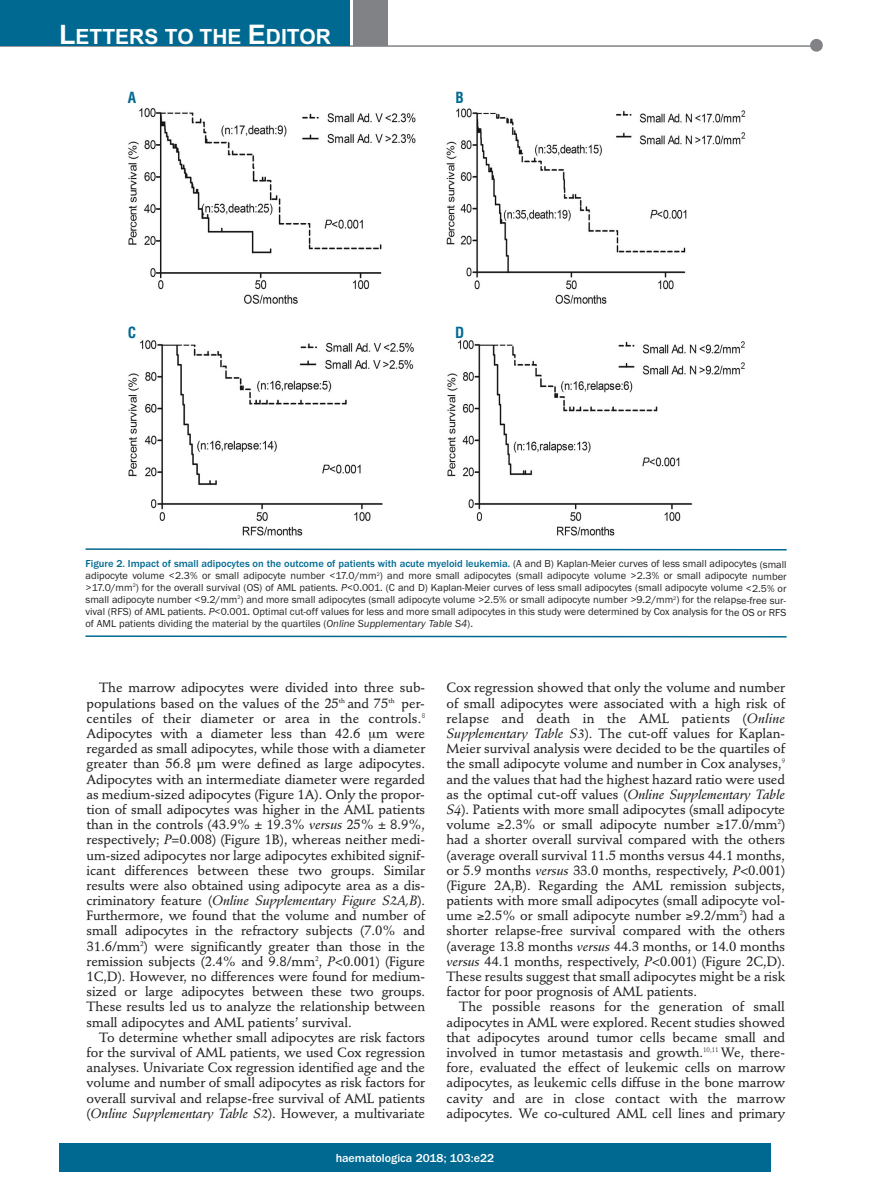
<style>
.page{position:relative;width:893px;height:1191px;background:#fff}
.page>*{position:absolute;margin:0;border:0;box-sizing:border-box;transform-origin:0 0}
.t1{font:700 21px "Arial";color:#fff}
.t2{font:700 condensed 15px "Helvetica";color:#006991}
.t3{font:500 13.35px/15.1px "Stempel Schneidler";letter-spacing:-.005em;color:#231f20;text-align:justify}
.t4{font:italic 13.35px "Stempel Schneidler Med";letter-spacing:-.005em;color:#231f20}
.t5{font:500 12px "Franklin Gothic";color:#fff}
.t6{font:10.5px/12px "Franklin Gothic";color:#231f20;text-align:justify}
.s1{font-size:27px}
.s2{font-weight:500;color:#006991}
.s3{font-style:italic}
.s4{font-family:"Stempel Schneidler Med";font-weight:400;font-style:italic}
.s5{font-family:"Stempel Schneidler";font-weight:500;font-style:normal}
</style>
<div class="page">
<div style="left:59px;top:1143px;width:712px;height:28px;background:#006991"></div>
<hr style="left:0;top:45px;width:820px;height:2px;background:#808285">
<div style="left:810px;top:39px;width:13px;height:13px;background:#808285;border-radius:50%"></div>
<div style="left:354px;top:0;width:34px;height:45px;background:#808285"></div>
<div style="left:0;top:0;width:350px;height:45px;background:#006991"></div>
<img style="left:128px;top:108px;width:618px;height:428px">
<svg style="left:85px;top:548px;width:702px;height:3px;background:#7fb3c7"></svg>
<svg style="left:85px;top:635px;width:702px;height:3px;background:#7fb3c7"></svg>
<h1 class="t1" style="left:59px;top:25px;width:273px"><span class="s1">L</span>ETTERS TO THE <span class="s1">E</span>DITOR</h1>
<p class="t2" style="left:128px;top:89px;width:10px">A</p>
<p class="t2" style="left:455px;top:89px;width:10px">B</p>
<p class="t2" style="left:128px;top:324px;width:10px">C</p>
<p class="t2" style="left:455px;top:324px;width:11px">D</p>
<p class="t6" style="left:85px;top:557px;width:703px"><span class="s2">Figure 2. Impact of small adipocytes on the outcome of patients with acute myeloid leukemia.</span> (A and B) Kaplan-Meier curves of less small adipocytes (small adipocyte volume &lt;2.3% or small adipocyte number &lt;17.0/mm<sup>2</sup>) and more small adipocytes (small adipocyte volume &gt;2.3% or small adipocyte number &gt;17.0/mm<sup>2</sup>) for the overall survival (OS) of AML patients. <span class="s3">P</span>&lt;0.001. (C and D) Kaplan-Meier curves of less small adipocytes (small adipocyte volume &lt;2.5% or small adipocyte number &lt;9.2/mm<sup>2</sup>) and more small adipocytes (small adipocyte volume &gt;2.5% or small adipocyte number &gt;9.2/mm<sup>2</sup>) for the relapse-free sur&shy;vival (RFS) of AML patients. <span class="s3">P</span>&lt;0.001. Optimal cut-off values for less and more small adipocytes in this study were determined by Cox analysis for the OS or RFS of AML patients dividing the material by the quartiles (<span class="s3">Online Supplementary Table S4</span>).</p>
<p class="t3" style="left:446px;top:681px;width:340px">Cox regression showed that only the volume and number of small adipocytes were associated with a high risk of relapse and death in the AML patients (<span class="s4">Online Supplementary Table S3</span>). The cut-off values for Kaplan-Meier survival analysis were decided to be the quartiles of the small adipocyte volume and number in Cox analyses,<sup>9 </sup>and the values that had the highest hazard ratio were used as the optimal cut-off values (<span class="s4">Online Supplementary Table S4</span>). Patients with more small adipocytes (small adipocyte volume ≥2.3% or small adipocyte number ≥17.0/mm<sup>2</sup>) had a shorter overall survival compared with the others (average overall survival 11.5 months versus 44.1 months, or 5.9 months <span class="s4">versus</span> 33.0 months, respectively, <span class="s4">P</span>&lt;0.001) (Figure 2A,B). Regarding the AML remission subjects, patients with more small adipocytes (small adipocyte vol&shy;ume ≥2.5% or small adipocyte number ≥9.2/mm<sup>2</sup>) had a shorter relapse-free survival compared with the others (average 13.8 months <span class="s4">versus</span> 44.3 months, or 14.0 months <span class="s4">versus</span> 44.1 months, respectively, <span class="s4">P</span>&lt;0.001) (Figure 2C,D).<br>These results suggest that small adipocytes might be a risk factor for poor prognosis of AML patients.</p>
<p class="t3" style="left:446px;top:1000px;width:340px;text-indent:13px">The possible reasons for the generation of small adipocytes in AML were explored. Recent studies showed that adipocytes around tumor cells became small and involved in tumor metastasis and growth.<sup>10,11</sup> We, there&shy;fore, evaluated the effect of leukemic cells on marrow adipocytes, as leukemic cells diffuse in the bone marrow cavity and are in close contact with the marrow adipocytes. We co-cultured AML cell lines and primary</p>
<p class="t5" style="left:336px;top:1150px;width:160px">haematologica 2018; 103:e22</p>
<p class="t3" style="left:87px;top:681px;width:340px;text-indent:13px">The marrow adipocytes were divided into three sub&shy;populations based on the values of the 25<sup>th</sup> and 75<sup>th</sup> per&shy;centiles of their diameter or area in the controls.<sup>8<br></sup>Adipocytes with a diameter less than 42.6 m were regarded as small adipocytes, while those with a diameter greater than 56.8 µm were defined as large adipocytes.<br>Adipocytes with an intermediate diameter were regarded as medium-sized adipocytes (Figure 1A). Only the propor&shy;tion of small adipocytes was higher in the AML patients than in the controls (43.9% ± 19.3% <span class="s4">versus</span> 25% ± 8.9%, respectively; <span class="s4">P</span>=0.008) (Figure 1B), whereas neither medi&shy;um-sized adipocytes nor large adipocytes exhibited signif&shy;icant differences between these two groups. Similar results were also obtained using adipocyte area as a dis-</p>
<p class="t4" style="left:87px;top:895px;width:340px"><span class="s5">criminatory feature (</span>Online Supplementary Figure S2A,B<span class="s5">).</span></p>
<p class="t3" style="left:87px;top:909px;width:340px">Furthermore, we found that the volume and number of small adipocytes in the refractory subjects (7.0% and 31.6/mm<sup>2</sup>) were significantly greater than those in the remission subjects (2.4% and 9.8/mm<sup>2</sup>, <span class="s4">P</span>&lt;0.001) (Figure 1C,D). However, no differences were found for medium&shy;sized or large adipocytes between these two groups.<br>These results led us to analyze the relationship between small adipocytes and AML patients’ survival.</p>
<p class="t3" style="left:87px;top:1031px;width:340px;text-indent:13px">To determine whether small adipocytes are risk factors for the survival of AML patients, we used Cox regression analyses. Univariate Cox regression identified age and the volume and number of small adipocytes as risk factors for overall survival and relapse-free survival of AML patients</p>
<p class="t4" style="left:87px;top:1107px;width:340px"><span class="s5">(</span>Online Supplementary Table S2<span class="s5">). However, a multivariate</span></p>
</div>
